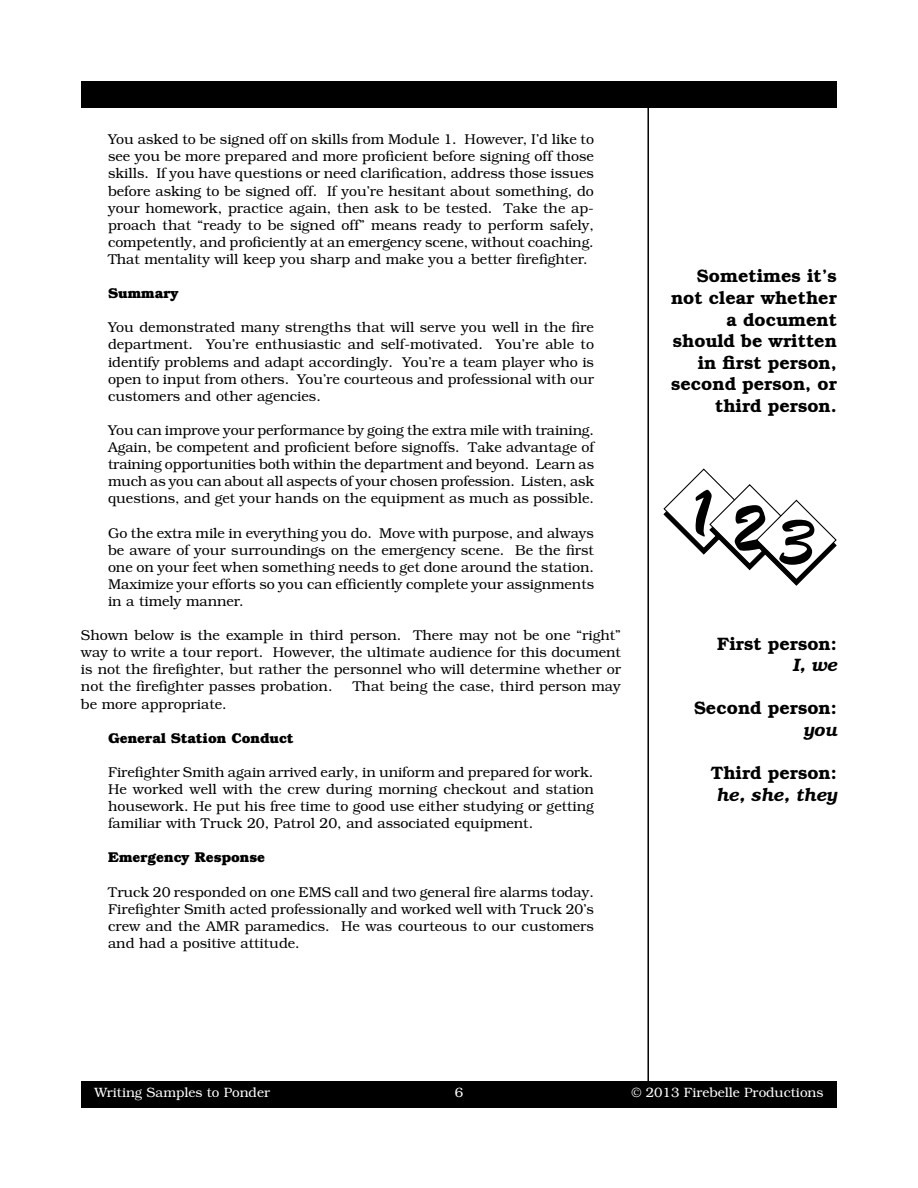
<style>
.page{position:relative;width:918px;height:1188px;background:#fff}
.page>*{position:absolute;margin:0;border:0;box-sizing:border-box;transform-origin:0 0}
.t1{font:600 18px/21.6px "Bookman Std";color:#000;text-align:right}
.t2{font:italic 600 18px "Bookman Std";color:#000}
.t3{font:300 14.25px/17.1px "Bookman Std";color:#000;text-align:justify}
.t4{font:700 14.25px "Bookman Std";color:#000}
.t5{font:300 13.5px "Bookman Std";color:#fff}
</style>
<div class="page">
<div style="left:81px;top:1081px;width:756px;height:27px;background:#000"></div>
<div style="left:81px;top:81px;width:756px;height:27px;background:#000"></div>
<hr style="left:647px;top:105px;width:2px;height:980px;background:#000">
<svg style="left:663px;top:468px;width:174px;height:118px"></svg>
<p class="t3" style="left:108px;top:131px;width:488px">You asked to be signed off on skills from Module 1. However, I’d like to see you be more prepared and more proficient before signing off those skills. If you have questions or need clarification, address those issues before asking to be signed off. If you’re hesitant about something, do your homework, practice again, then ask to be tested. Take the ap&shy;proach that “ready to be signed off” means ready to perform safely, competently, and proficiently at an emergency scene, without coaching.<br>That mentality will keep you sharp and make you a better firefighter.</p>
<p class="t4" style="left:108px;top:284px;width:72px">Summary</p>
<p class="t3" style="left:108px;top:319px;width:488px">You demonstrated many strengths that will serve you well in the fire department. You’re enthusiastic and self-motivated. You’re able to identify problems and adapt accordingly. You’re a team player who is open to input from others. You’re courteous and professional with our customers and other agencies.</p>
<p class="t3" style="left:108px;top:422px;width:488px">You can improve your performance by going the extra mile with training.<br>Again, be competent and proficient before signoffs. Take advantage of training opportunities both within the department and beyond. Learn as much as you can about all aspects of your chosen profession. Listen, ask questions, and get your hands on the equipment as much as possible.</p>
<p class="t3" style="left:108px;top:524px;width:488px">Go the extra mile in everything you do. Move with purpose, and always be aware of your surroundings on the emergency scene. Be the first one on your feet when something needs to get done around the station.<br>Maximize your efforts so you can efficiently complete your assignments in a timely manner.</p>
<p class="t3" style="left:81px;top:627px;width:542px">Shown below is the example in third person. There may not be one “right” way to write a tour report. However, the ultimate audience for this document is not the firefighter, but rather the personnel who will determine whether or not the firefighter passes probation.</p>
<p class="t3" style="left:353px;top:678px;width:270px">That being the case, third person may</p>
<p class="t3" style="left:81px;top:695px;width:147px">be more appropriate.</p>
<p class="t4" style="left:108px;top:729px;width:187px">General Station Conduct</p>
<p class="t3" style="left:108px;top:764px;width:488px">Firefighter Smith again arrived early, in uniform and prepared for work.<br>He worked well with the crew during morning checkout and station housework. He put his free time to good use either studying or getting familiar with Truck 20, Patrol 20, and associated equipment.</p>
<p class="t4" style="left:108px;top:849px;width:159px">Emergency Response</p>
<p class="t3" style="left:108px;top:883px;width:487px">Truck 20 responded on one EMS call and two general fire alarms today.<br>Firefighter Smith acted professionally and worked well with Truck 20’s crew and the AMR paramedics. He was courteous to our customers and had a positive attitude.</p>
<p class="t1" style="left:671px;top:265px;width:167px">Sometimes it’s not clear whether a document should be written in first person, second person, or third person.</p>
<p class="t1" style="left:717px;top:633px;width:121px">First person:</p>
<p class="t2" style="left:792px;top:654px;width:46px">I, we</p>
<p class="t1" style="left:694px;top:697px;width:144px">Second person:</p>
<p class="t2" style="left:803px;top:719px;width:35px">you</p>
<p class="t1" style="left:711px;top:762px;width:128px">Third person:</p>
<p class="t2" style="left:716px;top:784px;width:122px">he, she, they</p>
<p class="t5" style="left:94px;top:1085px;width:177px">Writing Samples to Ponder</p>
<p class="t5" style="left:455px;top:1085px;width:10px">6</p>
<p class="t5" style="left:632px;top:1085px;width:193px">© 2013 Firebelle Productions</p>
</div>
